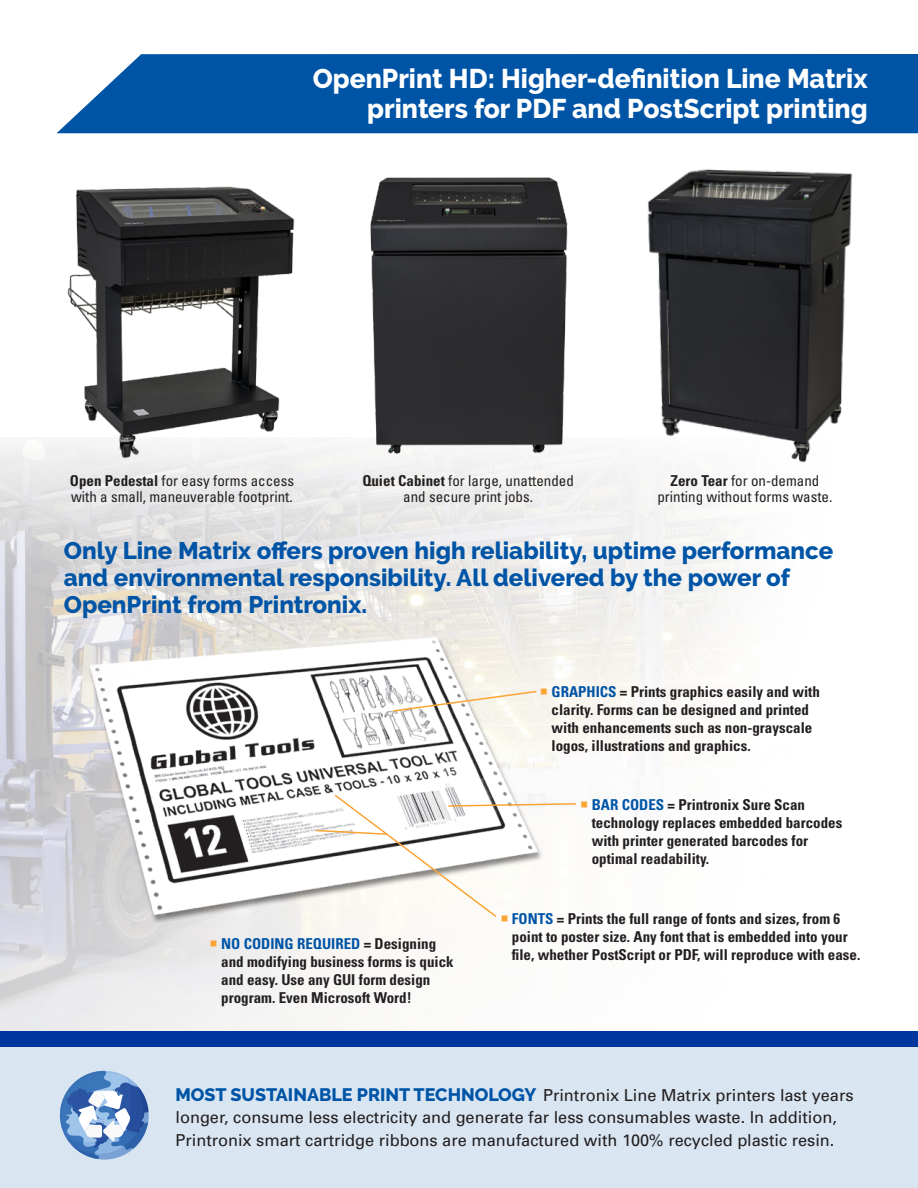
<style>
.page{position:relative;width:918px;height:1188px;background:#fff}
.page>*{position:absolute;margin:0;border:0;box-sizing:border-box;transform-origin:0 0}
.t1{font:800 27px/30px "Raleway";color:#fff;text-align:right}
.Paragraph_Style_1{font:800 24px/27px "Raleway";color:#0054a6}
.Paragraph_Style_1-2{font:16.5px/22.5px "Univers";color:#231f20}
.Paragraph_Style_2{font:700 condensed 15px/18px "Univers";color:#231f20}
.Paragraph_Style_3{font:condensed 15px/16.5px "Univers";color:#231f20}
.s1{font-weight:700}
.s2{color:#faa434}
.s3{color:#0054a6}
.s4{font-family:"Raleway";font-weight:800;font-size:18px;color:#0054a6}
</style>
<div class="page">
<img style="left:0;top:442px;width:741px;height:589px">
<div style="left:57px;top:54px;width:861px;height:79px;background:#0054a6"></div>
<img style="left:57px;top:186px;width:250px;height:287px">
<img style="left:351px;top:177px;width:234px;height:295px">
<img style="left:628px;top:169px;width:225px;height:310px">
<img style="left:79px;top:625px;width:470px;height:304px">
<svg style="left:392px;top:690px;width:146px;height:23px"></svg>
<svg style="left:314px;top:793px;width:263px;height:126px"></svg>
<div style="left:0;top:1047px;width:918px;height:141px;background:#d9e6f2"></div>
<svg style="left:60px;top:1071px;width:89px;height:89px"></svg>
<div style="left:0;top:1031px;width:918px;height:16px;background:#0036a0"></div>
<p class="t1" style="left:313px;top:64px;width:557px">OpenPrint HD: Higher-definition Line Matrix printers for PDF and PostScript printing</p>
<p class="Paragraph_Style_3" style="left:70px;top:472px;width:226px"><span class="s1">Open Pedestal</span> for easy forms access with a small, maneuverable footprint.</p>
<p class="Paragraph_Style_3" style="left:362px;top:472px;width:213px;text-align:center"><span class="s1">Quiet Cabinet</span> for large, unattended and secure print jobs.</p>
<p class="Paragraph_Style_3" style="left:671px;top:472px;width:150px"><span class="s1">Zero Tear</span> for on-demand</p>
<p class="Paragraph_Style_3" style="left:657px;top:488px;width:176px">printing without forms waste.</p>
<p class="Paragraph_Style_1" style="left:64px;top:538px;width:771px">Only Line Matrix offers proven high reliability, uptime performance and environmental responsibility. All delivered by the power of<br>OpenPrint from Printronix.</p>
<p class="Paragraph_Style_2" style="left:552px;top:682px;width:270px;text-indent:-12px"><span class="s2">○</span> <span class="s3">GRAPHICS</span> = Prints graphics easily and with clarity. Forms can be designed and printed with enhancements such as non-grayscale logos, illustrations and graphics.</p>
<p class="Paragraph_Style_2" style="left:221px;top:935px;width:234px;text-indent:-12px"><span class="s2">○</span> <span class="s3">NO CODING REQUIRED</span> = Designing and modifying business forms is quick and easy. Use any GUI form design program. Even Microsoft Word!</p>
<p class="Paragraph_Style_2" style="left:592px;top:796px;width:252px;text-indent:-12px"><span class="s2">○</span> <span class="s3">BAR CODES</span> = Printronix Sure Scan technology replaces embedded barcodes with printer generated barcodes for optimal readability.</p>
<p class="Paragraph_Style_2" style="left:512px;top:910px;width:350px;text-indent:-12px"><span class="s2">○</span> <span class="s3">FONTS</span> = Prints the full range of fonts and sizes, from 6 point to poster size. Any font that is embedded into your file, whether PostScript or PDF, will reproduce with ease.</p>
<p class="Paragraph_Style_1-2" style="left:176px;top:1083px;width:680px"><span class="s4">MOST SUSTAINABLE PRINT TECHNOLOGY</span> Printronix Line Matrix printers last years longer, consume less electricity and generate far less consumables waste. In addition,<br>Printronix smart cartridge ribbons are manufactured with 100% recycled plastic resin.</p>
</div>
